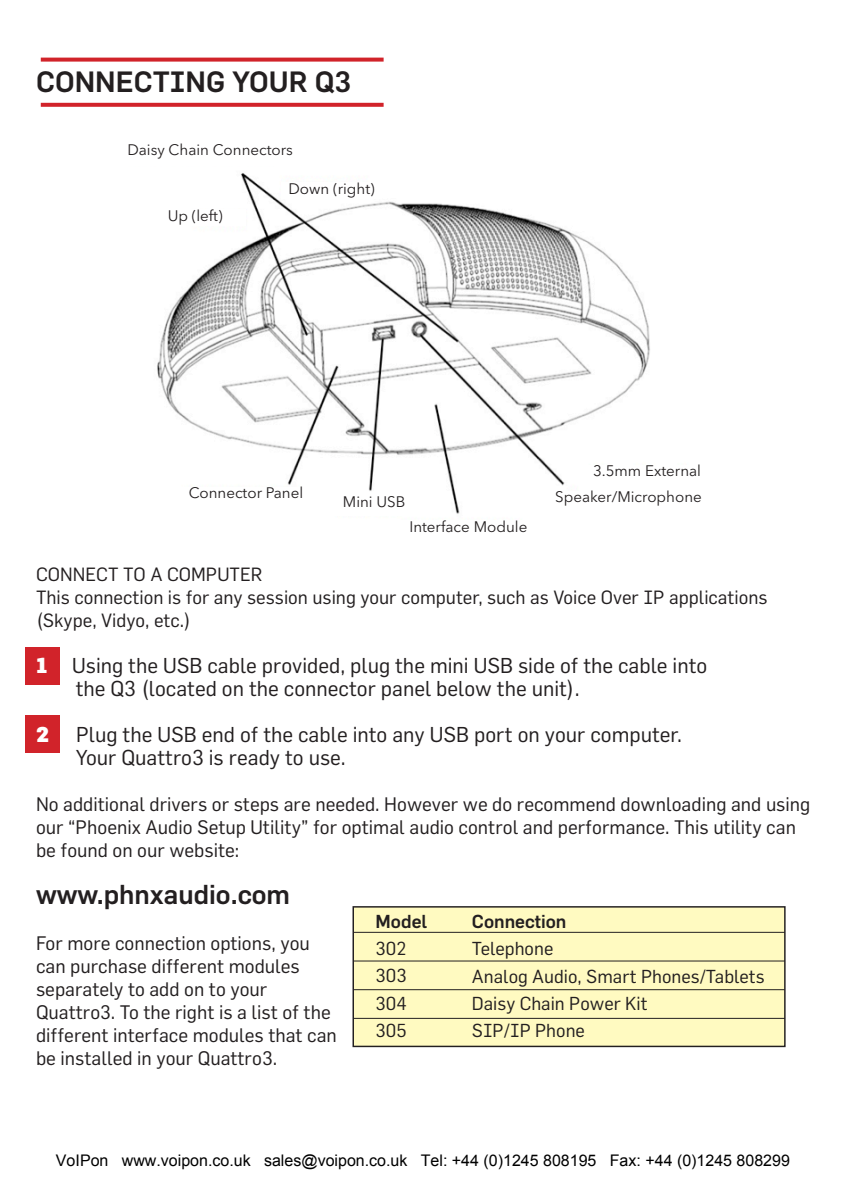
<style>
.page{position:relative;width:846px;height:1188px;background:#fff}
.page>*{position:absolute;margin:0;border:0;box-sizing:border-box;transform-origin:0 0}
.t1{font:500 28.8px "Flama";color:#231f20}
.t2{font:500 26.8px "Flama";color:#231f20}
.t3{font:21.2px "Flama";color:#231f20}
.t4{font:900 21.2px "Flama";color:#fff}
.t5{font:19.2px/23px "Flama";color:#231f20}
.t6{font:18.8px/23px "Flama";color:#231f20}
.t7{font:18.4px/27.4px "Flama";color:#231f20}
.t8{font:16px "Arial";color:#000}
.t9{font:15.2px "Avenir Next LT Pro";color:#231f20}
.s1{font-weight:900;color:#fff}
.s2{font-weight:500}
</style>
<div class="page">
<svg style="left:41px;top:58px;width:343px;height:4px"></svg>
<svg style="left:41px;top:103px;width:343px;height:4px"></svg>
<div style="left:353px;top:907px;width:432px;height:139px;background:#fffac1"></div>
<div style="left:353px;top:906px;width:433px;height:141px;border:1px solid #231f20"></div>
<hr style="left:353px;top:932px;width:432px;height:1px;background:#231f20">
<hr style="left:353px;top:961px;width:432px;height:1px;background:#231f20">
<hr style="left:353px;top:989px;width:432px;height:1px;background:#231f20">
<hr style="left:353px;top:1018px;width:432px;height:1px;background:#231f20">
<img style="left:157px;top:173px;width:493px;height:341px">
<div style="left:531px;top:109px;width:243px;height:101px;background:#fff"></div>
<div style="left:281px;top:182px;width:101px;height:17px;background:#fff"></div>
<div style="left:145px;top:210px;width:100px;height:16px;background:#fff"></div>
<div style="left:178px;top:487px;width:136px;height:26px;background:#fff"></div>
<div style="left:579px;top:465px;width:136px;height:26px;background:#fff"></div>
<div style="left:552px;top:491px;width:154px;height:32px;background:#fff"></div>
<div style="left:329px;top:495px;width:90px;height:20px;background:#fff"></div>
<div style="left:25px;top:647px;width:35px;height:37px;background:#d1232a"></div>
<div style="left:25px;top:716px;width:35px;height:37px;background:#d1232a"></div>
<p class="t1" style="left:36px;top:65px;width:317px">CONNECTING YOUR Q3</p>
<p class="t9" style="left:127px;top:140px;width:167px">Daisy Chain Connectors</p>
<p class="t9" style="left:288px;top:179px;width:88px">Down (right)</p>
<p class="t9" style="left:168px;top:207px;width:56px">Up (left)</p>
<p class="t9" style="left:593px;top:462px;width:110px">3.5mm External</p>
<p class="t9" style="left:189px;top:484px;width:116px">Connector Panel</p>
<p class="t9" style="left:343px;top:492px;width:64px">Mini USB</p>
<p class="t9" style="left:555px;top:488px;width:148px">Speaker/Microphone</p>
<p class="t9" style="left:409px;top:518px;width:119px">Interface Module</p>
<p class="t6" style="left:36px;top:562px;width:228px">CONNECT TO A COMPUTER</p>
<p class="t6" style="left:36px;top:585px;width:733px">This connection is for any session using your computer, such as Voice Over IP applications (Skype, Vidyo, etc.)</p>
<p class="t3" style="left:36px;top:653px;width:673px"><span class="s1">1</span> Using the USB cable provided, plug the mini USB side of the cable into</p>
<p class="t3" style="left:76px;top:676px;width:505px">the Q3 (located on the connector panel below the unit).</p>
<p class="t4" style="left:36px;top:722px;width:14px">2</p>
<p class="t3" style="left:76px;top:722px;width:607px">Plug the USB end of the cable into any USB port on your computer.</p>
<p class="t3" style="left:76px;top:745px;width:272px">Your Quattro3 is ready to use.</p>
<p class="t5" style="left:36px;top:793px;width:776px">No additional drivers or steps are needed. However we do recommend downloading and using our “Phoenix Audio Setup Utility” for optimal audio control and performance. This utility can be found on our website:</p>
<p class="t2" style="left:36px;top:878px;width:256px">www.phnxaudio.com</p>
<p class="t5" style="left:36px;top:931px;width:275px">For more connection options, you can purchase different modules separately to add on to your</p>
<p class="t5" style="left:36px;top:1000px;width:302px">Quattro3. To the right is a list of the different interface modules that can be installed in your Quattro3.</p>
<p class="t7" style="left:376px;top:907px;width:53px"><span class="s2">Model<br></span>302<br>303<br>304<br>305</p>
<p class="t7" style="left:472px;top:907px;width:294px"><span class="s2">Connection<br></span>Telephone<br>Analog Audio, Smart Phones/Tablets<br>Daisy Chain Power Kit<br>SIP/IP Phone</p>
<p class="t8" style="left:56px;top:1150px;width:736px">VoIPon www.voipon.co.uk sales@voipon.co.uk Tel: +44 (0)1245 808195 Fax: +44 (0)1245 808299</p>
</div>
